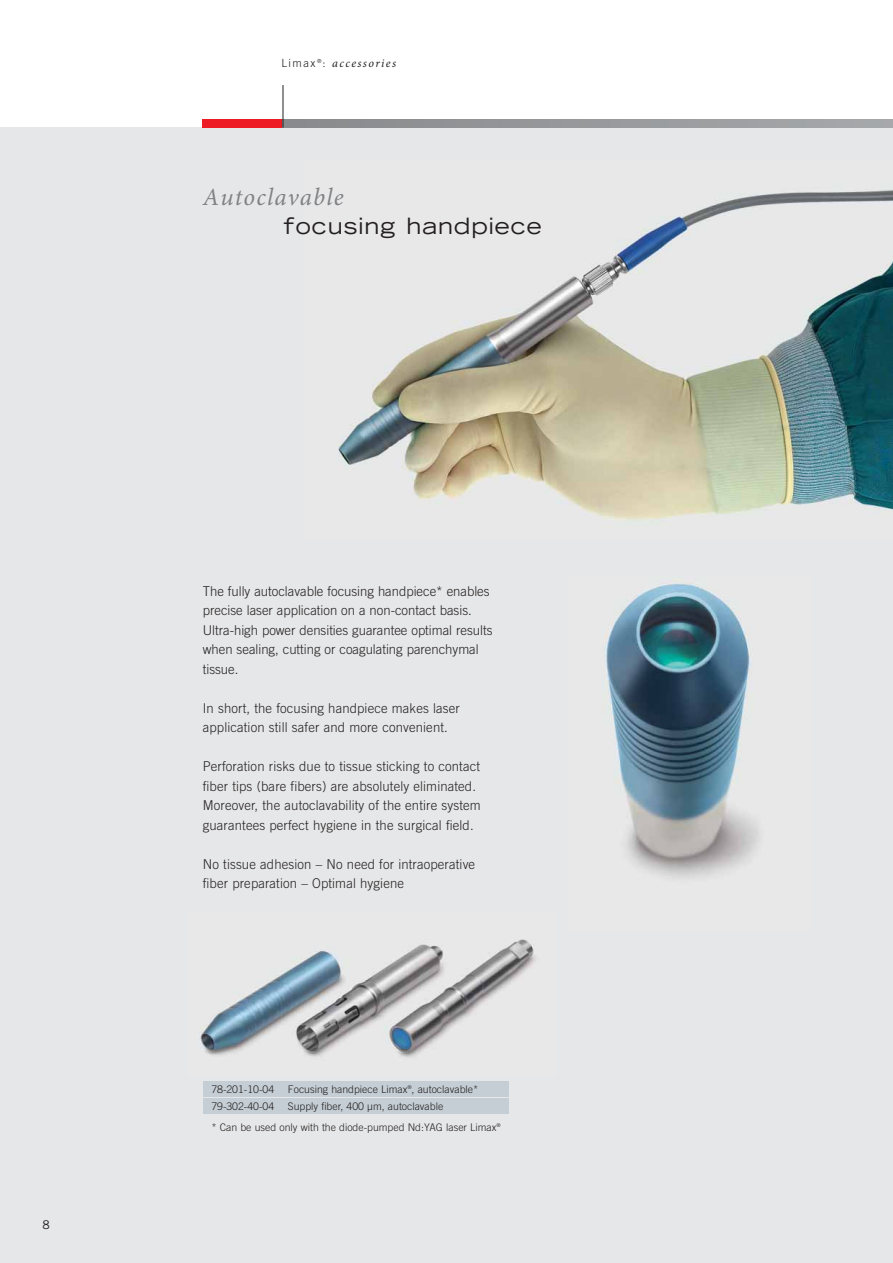
<style>
.page{position:relative;width:893px;height:1263px;background:#fff}
.page>*{position:absolute;margin:0;border:0;box-sizing:border-box;transform-origin:0 0}
.t1{font:italic 24.75px "Minion Pro";letter-spacing:.05em;color:#808285}
.t2{font:expanded 22.5px "Trade Gothic LH";letter-spacing:.045em;color:#231f20}
.t3{font:300 13.5px/19.5px "Trade Gothic";letter-spacing:.01em;color:#231f20}
.t4{font:italic 12px "Minion Pro";letter-spacing:.115em;color:#231f20}
.t5{font:12px "Trade Gothic";color:#231f20}
.t6{font:300 10.5px/21.3px "Trade Gothic";color:#231f20}
.s1{font-family:"Trade Gothic";font-weight:300;font-style:normal;font-size:11.25px}
</style>
<div class="page">
<div style="left:0;top:128px;width:893px;height:1135px;background:#e6e7e8"></div>
<div style="left:203px;top:1081px;width:306px;height:16px;background:#c4ced4"></div>
<div style="left:203px;top:1098px;width:306px;height:16px;background:#c4ced4"></div>
<img style="left:338px;top:190px;width:555px;height:330px">
<img style="left:199px;top:939px;width:337px;height:119px">
<img style="left:604px;top:583px;width:155px;height:295px">
<div style="left:203px;top:119px;width:80px;height:9px;background:#ed1c24"></div>
<svg style="left:284px;top:119px;width:609px;height:9px;background:#96989b"></svg>
<hr style="left:283px;top:85px;width:1px;height:43px;background:#231f20">
<p class="t5" style="left:43px;top:1220px;width:9px">8</p>
<p class="t4" style="left:281px;top:59px;width:116px"><span class="s1">Limax</span> <sup>®</sup><span class="s1">:</span> accessories</p>
<h1 class="t1" style="left:203px;top:187px;width:142px">Autoclavable</h1>
<h2 class="t2" style="left:284px;top:218px;width:260px">focusing handpiece</h2>
<p class="t3" style="left:203px;top:582px;width:291px">The fully autoclavable focusing handpiece* enables precise laser application on a non-contact basis.<br>Ultra-high power densities guarantee optimal results when sealing, cutting or coagulating parenchymal tissue.</p>
<p class="t3" style="left:203px;top:699px;width:258px">In short, the focusing handpiece makes laser application still safer and more convenient.</p>
<p class="t3" style="left:203px;top:758px;width:279px">Perforation risks due to tissue sticking to contact fiber tips (bare fibers) are absolutely eliminated.<br>Moreover, the autoclavability of the entire system guarantees perfect hygiene in the surgical field.</p>
<p class="t3" style="left:203px;top:855px;width:274px">No tissue adhesion – No need for intraoperative fiber preparation – Optimal hygiene</p>
<p class="t6" style="left:211px;top:1079px;width:64px">78-201-10-04</p>
<p class="t6" style="left:288px;top:1079px;width:192px">Focusing handpiece Limax<sup>®</sup>, autoclavable*</p>
<p class="t6" style="left:211px;top:1096px;width:64px">79-302-40-04</p>
<p class="t6" style="left:211px;top:1096px;width:291px;text-indent:77px">Supply fiber, 400 µm, autoclavable<br>* Can be used only with the diode-pumped Nd:YAG laser Limax<sup>®</sup></p>
</div>
